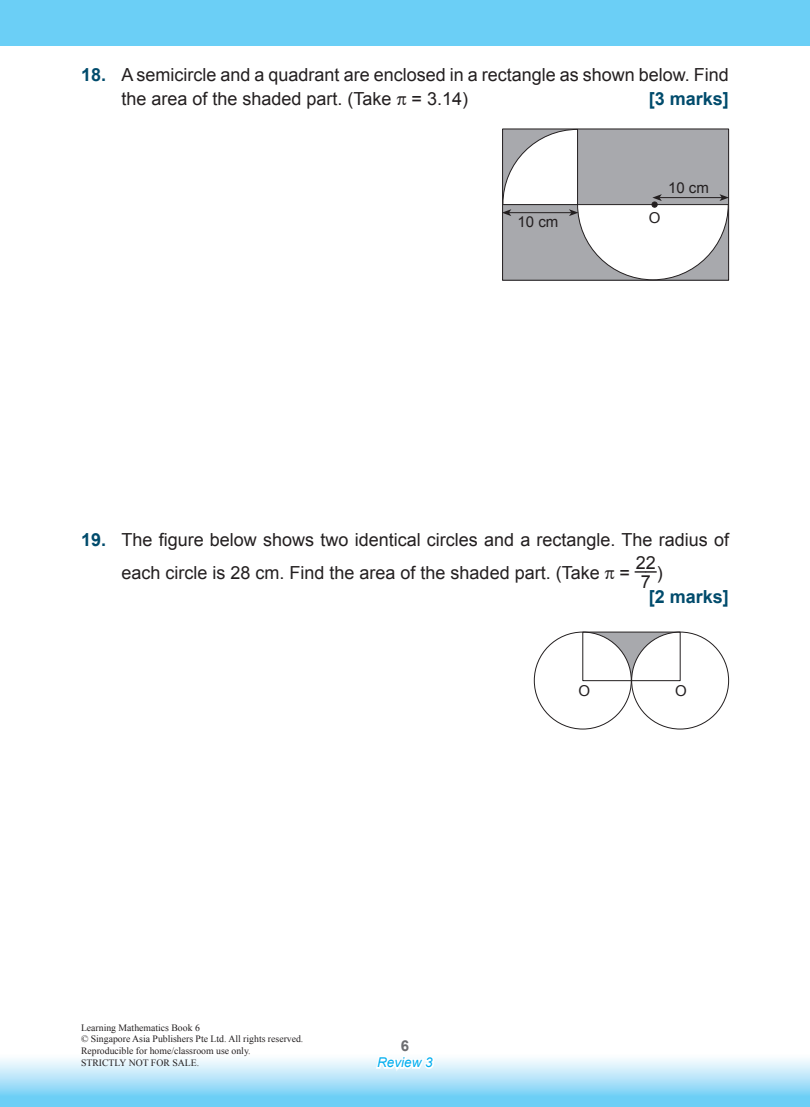
<style>
.page{position:relative;width:810px;height:1107px;background:#fff}
.page>*{position:absolute;margin:0;border:0;box-sizing:border-box;transform-origin:0 0}
.ques_A{font:18px/24px "Arial";color:#231f20}
.ques_A-2{font:700 18px "Arial";color:#004b6c}
.ques_A-3{font:17.85px "Arial";color:#231f20;scale:1.09 1}
.t1{font:15px "Arial";color:#231f20}
.t2{font:700 15px "Arial";color:#6c6d70}
.t3{font:italic 13.5px "Arial";color:#00aeef}
.t4{font:9.75px/11.7px "Times New Roman";color:#231f20}
.s1{font-weight:700;color:#004b6c}
.s2{font-size:18px}
</style>
<div class="page">
<svg style="left:0;top:1058px;width:810px;height:49px;background:#a8e0f8"></svg>
<svg style="left:374px;top:1058px;width:63px;height:45px"></svg>
<div style="left:0;top:0;width:810px;height:46px;background:#6bcff6"></div>
<svg style="left:502px;top:129px;width:227px;height:152px"></svg>
<svg style="left:595px;top:634px;width:73px;height:40px"></svg>
<div style="left:582px;top:632px;width:99px;height:49px;border:1px solid #231f20"></div>
<p class="ques_A" style="left:122px;top:62px;width:609px;text-indent:-40px"><span class="s1">18.</span> A semicircle and a quadrant are enclosed in a rectangle as shown below. Find the area of the shaded part. (Take = 3.14)</p>
<p class="ques_A-2" style="left:649px;top:86px;width:82px">[3 marks]</p>
<p class="t1" style="left:518px;top:211px;width:42px">10 cm</p>
<p class="t1" style="left:649px;top:208px;width:13px">O</p>
<p class="t1" style="left:668px;top:178px;width:42px">10 cm</p>
<p class="ques_A" style="left:122px;top:523px;width:609px;line-height:33px;text-indent:-40px"><span class="s1">19.</span> The figure below shows two identical circles and a rectangle. The radius of each circle is 28 cm. Find the area of the shaded part. (Take =</p>
<p class="ques_A-3" style="left:635px;top:551px;width:21px">__<span class="s2">22</span></p>
<p class="ques_A" style="left:641px;top:570px;width:12px">7</p>
<p class="ques_A" style="left:657px;top:560px;width:7px">)</p>
<p class="ques_A-2" style="left:649px;top:584px;width:82px">[2 marks]</p>
<p class="t4" style="left:81px;top:1022px;width:224px">Learning Mathematics Book 6<br>© Singapore Asia Publishers Pte Ltd. All rights reserved.<br>Reproducible for home/classroom use only.<br>STRICTLY NOT FOR SALE.</p>
<p class="t2" style="left:401px;top:1036px;width:10px">6</p>
<p class="t3" style="left:377px;top:1054px;width:57px">Review 3</p>
<p class="t1" style="left:579px;top:681px;width:13px">O</p>
<p class="t1" style="left:675px;top:681px;width:13px">O</p>
</div>
